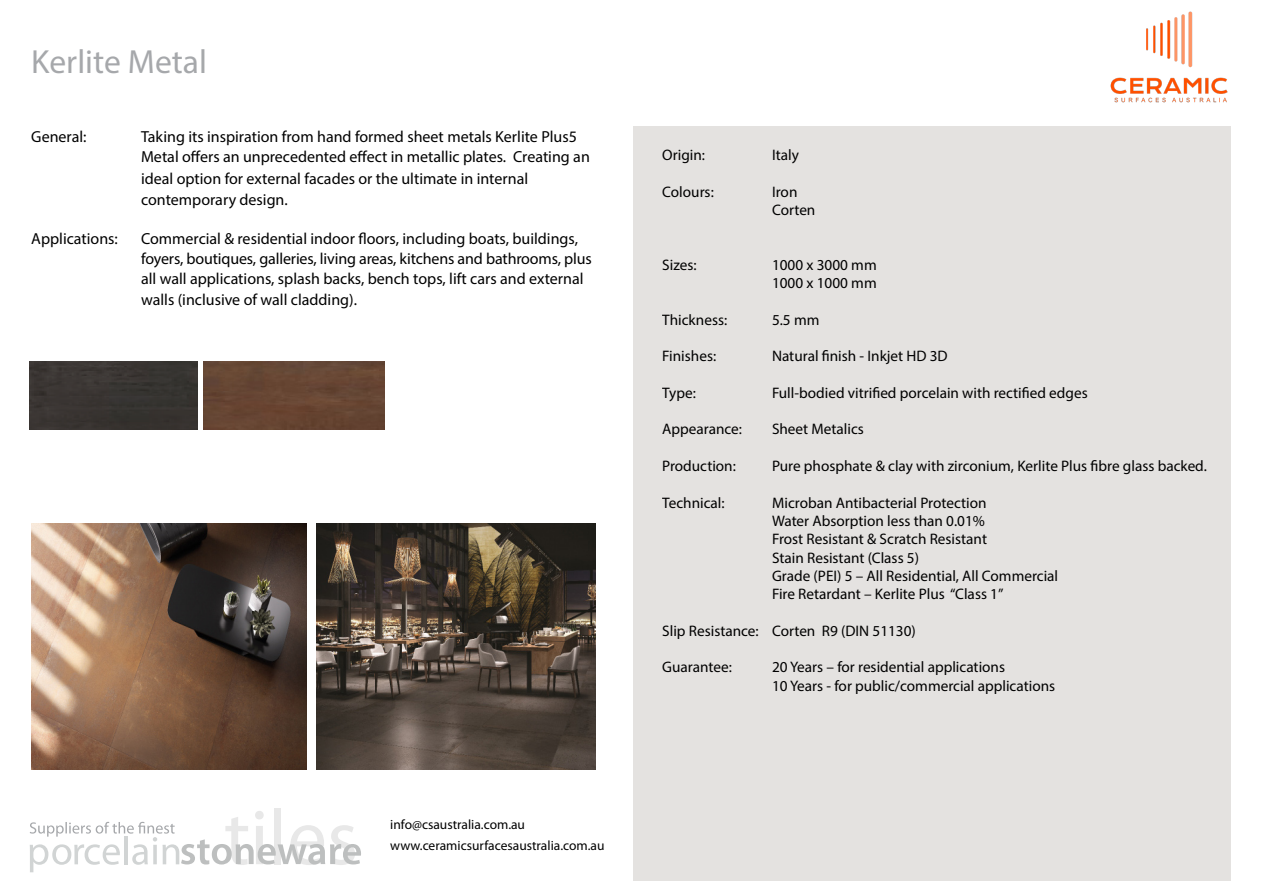
<style>
.page{position:relative;width:1263px;height:893px;background:#fff}
.page>*{position:absolute;margin:0;border:0;box-sizing:border-box;transform-origin:0 0}
.t1{font:33.6px "Myriad Pro";color:#a6a8ab}
.t2{font:16.05px/19.8px "Myriad Pro";color:#000}
.t3{font:15.3px/18.3px "Myriad Pro";color:#000}
.t4{font:13.65px "Myriad Pro";color:#000}
.t5{font:13.5px/21px "Myriad Pro";color:#000}
</style>
<div class="page">
<div style="left:633px;top:126px;width:598px;height:754px;background:#e4e2e0"></div>
<div style="left:274px;top:808px;width:7px;height:56px;background:#e8e8e8"></div>
<svg style="left:30px;top:811px;width:331px;height:61px"></svg>
<img style="left:316px;top:523px;width:279px;height:246px">
<img style="left:31px;top:523px;width:276px;height:246px">
<div style="left:30px;top:362px;width:168px;height:68px;background:#383432"></div>
<div style="left:203px;top:362px;width:181px;height:68px;background:#664533"></div>
<img style="left:1110px;top:11px;width:118px;height:92px">
<h1 class="t1" style="left:31px;top:41px;width:177px">Kerlite Metal</h1>
<p class="t2" style="left:31px;top:127px;width:57px">General:</p>
<p class="t2" style="left:141px;top:127px;width:450px">Taking its inspiration from hand formed sheet metals Kerlite Plus5<br>Metal offers an unprecedented effect in metallic plates. Creating an</p>
<p class="t2" style="left:141px;top:167px;width:389px;line-height:21.3px">ideal option for external facades or the ultimate in internal contemporary design.</p>
<p class="t2" style="left:31px;top:229px;width:88px">Applications:</p>
<p class="t2" style="left:141px;top:229px;width:452px">Commercial &amp; residential indoor floors, including boats, buildings, foyers, boutiques, galleries, living areas, kitchens and bathrooms, plus all wall applications, splash backs, bench tops, lift cars and external</p>
<p class="t2" style="left:141px;top:290px;width:218px">walls (inclusive of wall cladding).</p>
<p class="t5" style="left:390px;top:813px;width:216px">info@csaustralia.com.au www.ceramicsurfacesaustralia.com.au</p>
<p class="t4" style="left:400px;top:818px;width:146px">john@diybuddies.com.au</p>
<p class="t3" style="left:662px;top:146px;width:44px">Origin:</p>
<p class="t3" style="left:772px;top:146px;width:29px">Italy</p>
<p class="t3" style="left:662px;top:182px;width:53px">Colours:</p>
<p class="t3" style="left:772px;top:182px;width:45px">Iron<br>Corten</p>
<p class="t3" style="left:662px;top:255px;width:36px">Sizes:</p>
<p class="t3" style="left:772px;top:255px;width:106px">1000 x 3000 mm<br>1000 x 1000 mm</p>
<p class="t3" style="left:662px;top:310px;width:67px">Thickness:</p>
<p class="t3" style="left:772px;top:310px;width:49px">5.5 mm</p>
<p class="t3" style="left:662px;top:347px;width:55px">Finishes:</p>
<p class="t3" style="left:772px;top:347px;width:177px">Natural finish - Inkjet HD 3D</p>
<p class="t3" style="left:662px;top:383px;width:35px">Type:</p>
<p class="t3" style="left:772px;top:383px;width:317px">Full-bodied vitrified porcelain with rectified edges</p>
<p class="t3" style="left:662px;top:420px;width:81px">Appearance:</p>
<p class="t3" style="left:772px;top:420px;width:93px">Sheet Metalics</p>
<p class="t3" style="left:662px;top:457px;width:75px">Production:</p>
<p class="t3" style="left:772px;top:457px;width:436px">Pure phosphate &amp; clay with zirconium, Kerlite Plus fibre glass backed.</p>
<p class="t3" style="left:662px;top:493px;width:64px">Technical:</p>
<p class="t3" style="left:772px;top:493px;width:288px">Microban Antibacterial Protection<br>Water Absorption less than 0.01%<br>Frost Resistant &amp; Scratch Resistant<br>Stain Resistant (Class 5)<br>Grade (PEI) 5 – All Residential, All Commercial Fire Retardant – Kerlite Plus “Class 1”</p>
<p class="t3" style="left:662px;top:621px;width:255px">Slip Resistance: Corten R9 (DIN 51130)</p>
<p class="t3" style="left:662px;top:658px;width:71px">Guarantee:</p>
<p class="t3" style="left:772px;top:658px;width:285px">20 Years – for residential applications<br>10 Years - for public/commercial applications</p>
</div>
